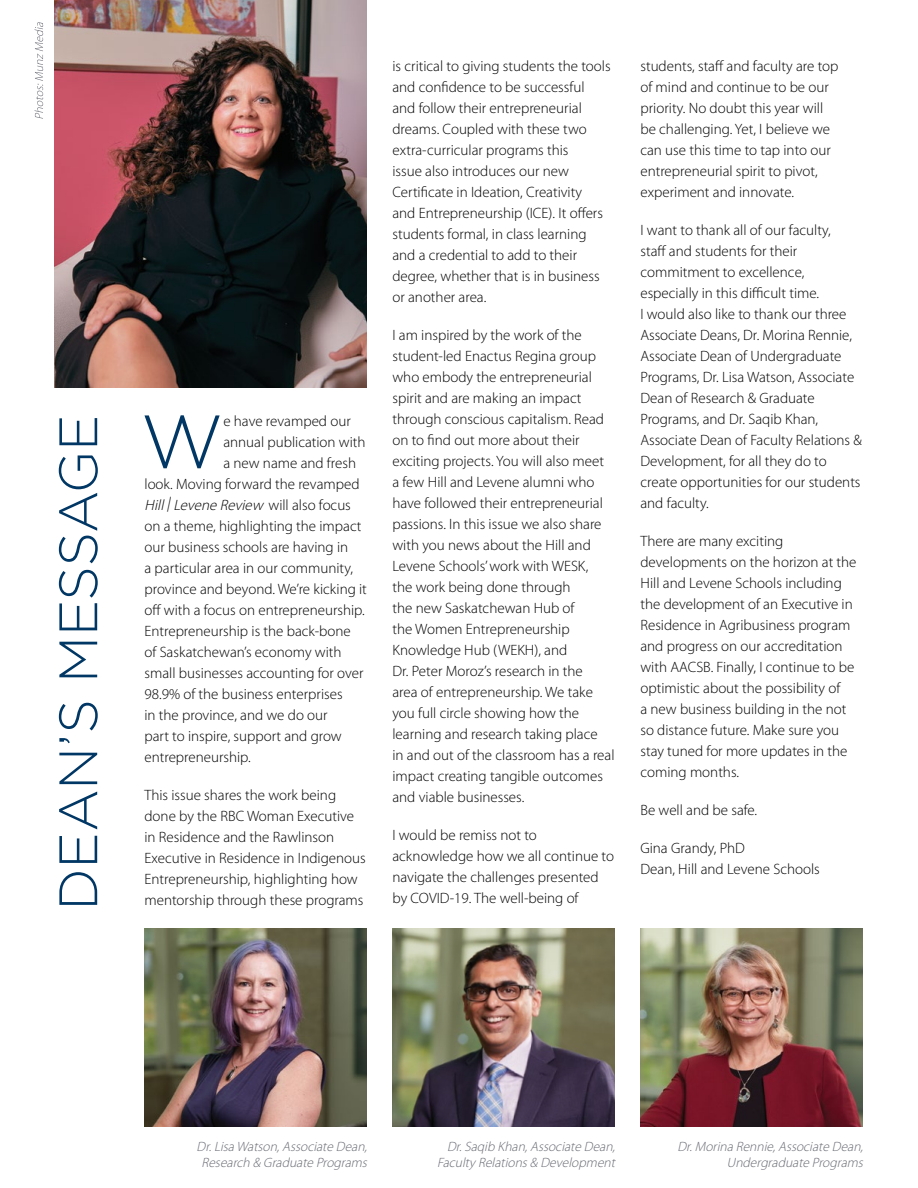
<style>
.page{position:relative;width:918px;height:1188px;background:#fff}
.page>*{position:absolute;margin:0;border:0;box-sizing:border-box;transform-origin:0 0}
.t1{font:300 75px "Gotham";color:#003764}
.t2{font:300 54px "Gotham";letter-spacing:-.005em;color:#003764}
.t3{font:300 15px/21px "Myriad Pro";color:#000}
.t4{font:italic 300 15px "Myriad Pro";color:#000}
.t5{font:italic 300 13.5px/16.2px "Myriad Pro";color:#696b73;text-align:right}
.s1{font-style:normal}
</style>
<div class="page">
<img style="left:54px;top:0;width:313px;height:388px">
<svg style="left:35px;top:22px;width:8px;height:97px"></svg>
<img style="left:144px;top:928px;width:223px;height:198px">
<img style="left:392px;top:928px;width:223px;height:198px">
<img style="left:640px;top:928px;width:223px;height:198px">
<h2 class="t2" style="left:44px;top:910px;width:497px;rotate:-90deg">DEAN’S MESSAGE</h2>
<h1 class="t1" style="left:141px;top:394px;width:84px">W</h1>
<p class="t3" style="left:223px;top:410px;width:129px">e have revamped our</p>
<p class="t3" style="left:223px;top:431px;width:144px">annual publication with</p>
<p class="t3" style="left:223px;top:452px;width:134px">a new name and fresh</p>
<p class="t3" style="left:144px;top:473px;width:217px">look. Moving forward the revamped</p>
<p class="t4" style="left:144px;top:496px;width:208px">Hill|Levene Review <span class="s1">w i l l a l s o fo c u s</span></p>
<p class="t3" style="left:144px;top:515px;width:219px">on a theme, highlighting the impact</p>
<p class="t3" style="left:144px;top:536px;width:205px">our business schools are having in</p>
<p class="t3" style="left:144px;top:557px;width:210px">a particular area in our community,</p>
<p class="t3" style="left:144px;top:578px;width:224px">province and beyond. We’re kicking it</p>
<p class="t3" style="left:144px;top:599px;width:222px">off with a focus on entrepreneurship.</p>
<p class="t3" style="left:144px;top:620px;width:208px">Entrepreneurship is the back-bone</p>
<p class="t3" style="left:144px;top:641px;width:199px">of Saskatchewan’s economy with</p>
<p class="t3" style="left:144px;top:662px;width:221px">small businesses accounting for over</p>
<p class="t3" style="left:144px;top:683px;width:200px">98.9% of the business enterprises</p>
<p class="t3" style="left:144px;top:704px;width:185px">in the province, and we do our</p>
<p class="t3" style="left:144px;top:725px;width:199px">part to inspire, support and grow</p>
<p class="t3" style="left:144px;top:746px;width:108px">entrepreneurship.</p>
<p class="t3" style="left:144px;top:784px;width:223px">This issue shares the work being done by the RBC Woman Executive in Residence and the Rawlinson Executive in Residence in Indigenous Entrepreneurship, highlighting how mentorship through these programs</p>
<p class="t3" style="left:392px;top:55px;width:220px">is critical to giving students the tools and confidence to be successful and follow their entrepreneurial dreams. Coupled with these two extra-curricular programs this<br>issue also introduces our new<br>Certificate in Ideation, Creativity<br>and Entrepreneurship (ICE). It offers students formal, in class learning and a credential to add to their degree, whether that is in business or another area.</p>
<p class="t3" style="left:392px;top:324px;width:224px">I am inspired by the work of the student-led Enactus Regina group who embody the entrepreneurial spirit and are making an impact through conscious capitalism. Read on to find out more about their exciting projects. You will also meet a few Hill and Levene alumni who have followed their entrepreneurial passions. In this issue we also share with you news about the Hill and<br>Levene Schools’ work with WESK,<br>the work being done through<br>the new Saskatchewan Hub of<br>the Women Entrepreneurship<br>Knowledge Hub (WEKH), and<br>Dr. Peter Moroz’s research in the<br>area of entrepreneurship. We take you full circle showing how the learning and research taking place<br>in and out of the classroom has a real impact creating tangible outcomes and viable businesses.</p>
<p class="t3" style="left:392px;top:824px;width:223px">I would be remiss not to acknowledge how we all continue to navigate the challenges presented by COVID-19. The well-being of</p>
<p class="t3" style="left:640px;top:55px;width:200px">students, staff and faculty are top of mind and continue to be our priority. No doubt this year will be challenging. Yet, I believe we can use this time to tap into our entrepreneurial spirit to pivot, experiment and innovate.</p>
<p class="t3" style="left:640px;top:219px;width:223px">I want to thank all of our faculty,<br>staff and students for their commitment to excellence, especially in this difficult time.<br>I would also like to thank our three<br>Associate Deans, Dr. Morina Rennie,<br>Associate Dean of Undergraduate<br>Programs, Dr. Lisa Watson, Associate<br>Dean of Research &amp; Graduate<br>Programs, and Dr. Saqib Khan,<br>Associate Dean of Faculty Relations &amp;<br>Development, for all they do to create opportunities for our students and faculty.</p>
<p class="t3" style="left:640px;top:530px;width:218px">There are many exciting developments on the horizon at the<br>Hill and Levene Schools including the development of an Executive in<br>Residence in Agribusiness program and progress on our accreditation with AACSB. Finally, I continue to be optimistic about the possibility of<br>a new business building in the not so distance future. Make sure you stay tuned for more updates in the coming months.</p>
<p class="t3" style="left:640px;top:800px;width:118px">Be well and be safe.</p>
<p class="t3" style="left:640px;top:838px;width:181px">Gina Grandy, PhD<br>Dean, Hill and Levene Schools</p>
<p class="t5" style="left:197px;top:1139px;width:175px;text-align:center">Dr.LisaWatson,Associate Dean,<br>Research &amp; Graduate Programs</p>
<p class="t5" style="left:437px;top:1139px;width:183px">Dr.Saqib Khan,Associate Dean,<br>FacultyRelations&amp; Development</p>
<p class="t5" style="left:677px;top:1139px;width:190px">Dr.MorinaRennie,Associate Dean,<br>Undergraduate Programs</p>
</div>
